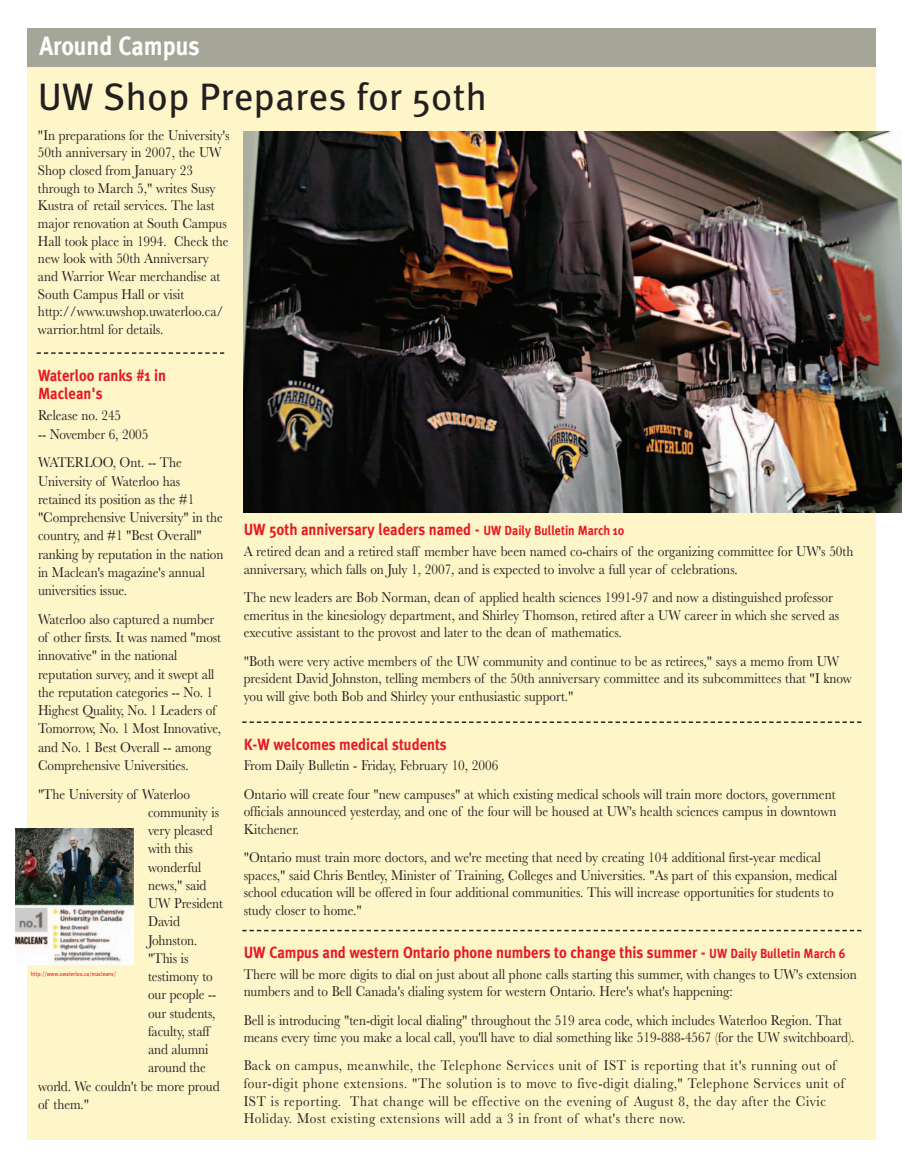
<style>
.page{position:relative;width:905px;height:1165px;background:#fff}
.page>*{position:absolute;margin:0;border:0;box-sizing:border-box;transform-origin:0 0}
.t1{font:38.25px "Meta Pro";color:#231f20}
.t2{font:700 26.4px "Meta Plus";color:#fff;scale:.9 1}
.t3{font:700 16.2px/18.3px "Meta Plus";color:#e51a23;scale:.9 1}
.t4{font:14.7px/17.7px "Baskerville";color:#231f20;scale:.9 1}
.t5{font:14.7px/17.7px "Baskerville";letter-spacing:.045em;color:#231f20;scale:.9 1}
.t6{font:5.85px "Meta Pro";color:#e51a23;scale:.9 1}
.s1{font-size:13.2px}
</style>
<div class="page">
<div style="left:27px;top:28px;width:848px;height:40px;background:#a6a698"></div>
<div style="left:27px;top:68px;width:848px;height:1071px;background:#fef5c9"></div>
<img style="left:243px;top:132px;width:657px;height:380px">
<svg style="left:37px;top:352px;width:187px;height:2px"></svg>
<svg style="left:242px;top:721px;width:619px;height:1px"></svg>
<svg style="left:242px;top:929px;width:619px;height:2px"></svg>
<img style="left:15px;top:828px;width:118px;height:136px">
<h2 class="t2" style="left:39px;top:36px;width:179px">Around Campus</h2>
<h1 class="t1" style="left:38px;top:82px;width:450px">UW Shop Prepares for 50th</h1>
<p class="t4" style="left:38px;top:128px;width:214px">"In preparations for the University's<br>50th anniversary in 2007, the UW<br>Shop closed from January 23 through to March 5," writes Susy<br>Kustra of retail services. The last major renovation at South Campus<br>Hall took place in 1994. Check the new look with 50th Anniversary and Warrior Wear merchandise at<br>South Campus Hall or visit http://www.uwshop.uwaterloo.ca/ warrior.html for details.</p>
<p class="t3" style="left:38px;top:367px;width:144px">Waterloo ranks #1 in<br>Maclean's</p>
<p class="t4" style="left:38px;top:408px;width:124px;line-height:18.3px">Release no. 245<br>-- November 6, 2005</p>
<p class="t4" style="left:38px;top:455px;width:207px;line-height:18.3px">WATERLOO, Ont. -- The<br>University of Waterloo has retained its position as the #1 "Comprehensive University" in the country, and #1 "Best Overall" ranking by reputation in the nation in Maclean's magazine's annual universities issue.</p>
<p class="t4" style="left:38px;top:611px;width:205px;line-height:18.3px">Waterloo also captured a number of other firsts. It was named "most innovative" in the national reputation survey, and it swept all the reputation categories -- No. 1<br>Highest Quality, No. 1 Leaders of<br>Tomorrow, No. 1 Most Innovative, and No. 1 Best Overall -- among<br>Comprehensive Universities.</p>
<p class="t4" style="left:38px;top:786px;width:170px">"The University of Waterloo</p>
<p class="t4" style="left:148px;top:804px;width:80px">community is</p>
<p class="t4" style="left:148px;top:823px;width:73px">very pleased</p>
<p class="t4" style="left:148px;top:841px;width:51px">with this</p>
<p class="t4" style="left:148px;top:859px;width:60px">wonderful</p>
<p class="t4" style="left:148px;top:877px;width:66px">news," said</p>
<p class="t4" style="left:148px;top:896px;width:85px">UW President</p>
<p class="t4" style="left:148px;top:914px;width:37px">David</p>
<p class="t4" style="left:148px;top:932px;width:56px">Johnston.</p>
<p class="t4" style="left:148px;top:950px;width:46px">"This is</p>
<p class="t4" style="left:148px;top:969px;width:73px">testimony to</p>
<p class="t4" style="left:148px;top:987px;width:77px">our people --</p>
<p class="t4" style="left:148px;top:1005px;width:76px">our students,</p>
<p class="t4" style="left:148px;top:1023px;width:70px">faculty, staff</p>
<p class="t4" style="left:148px;top:1041px;width:69px">and alumni</p>
<p class="t4" style="left:148px;top:1060px;width:66px">around the</p>
<p class="t4" style="left:38px;top:1078px;width:203px">world. We couldn't be more proud</p>
<p class="t4" style="left:38px;top:1096px;width:58px">of them."</p>
<p class="t6" style="left:31px;top:971px;width:96px">http://www.uwaterloo.ca/macleans/</p>
<p class="t3" style="left:243px;top:521px;width:424px">UW 50th anniversary leaders named - <span class="s1">UW Daily Bulletin March 10</span></p>
<p class="t4" style="left:243px;top:544px;width:678px">A retired dean and a retired staff member have been named co-chairs of the organizing committee for UW's 50th anniversary, which falls on July 1, 2007, and is expected to involve a full year of celebrations.</p>
<p class="t4" style="left:243px;top:590px;width:663px">The new leaders are Bob Norman, dean of applied health sciences 1991-97 and now a distinguished professor emeritus in the kinesiology department, and Shirley Thomson, retired after a UW career in which she served as executive assistant to the provost and later to the dean of mathematics.</p>
<p class="t4" style="left:243px;top:653px;width:677px">"Both were very active members of the UW community and continue to be as retirees," says a memo from UW president David Johnston, telling members of the 50th anniversary committee and its subcommittees that "I know you will give both Bob and Shirley your enthusiastic support."</p>
<p class="t3" style="left:243px;top:735px;width:227px">K-W welcomes medical students</p>
<p class="t4" style="left:243px;top:753px;width:659px;line-height:28.2px">From Daily Bulletin - Friday, February 10, 2006<br>Ontario will create four "new campuses" at which existing medical schools will train more doctors, government</p>
<p class="t4" style="left:243px;top:804px;width:659px">officials announced yesterday, and one of the four will be housed at UW's health sciences campus in downtown<br>Kitchener.</p>
<p class="t4" style="left:243px;top:850px;width:661px">"Ontario must train more doctors, and we're meeting that need by creating 104 additional first-year medical spaces," said Chris Bentley, Minister of Training, Colleges and Universities. "As part of this expansion, medical school education will be offered in four additional communities. This will increase opportunities for students to study closer to home."</p>
<p class="t3" style="left:243px;top:944px;width:670px">UW Campus and western Ontario phone numbers to change this summer - <span class="s1">UW Daily Bulletin March 6</span></p>
<p class="t4" style="left:243px;top:966px;width:682px">There will be more digits to dial on just about all phone calls starting this summer, with changes to UW's extension numbers and to Bell Canada's dialing system for western Ontario. Here's what's happening:</p>
<p class="t4" style="left:243px;top:1012px;width:680px">Bell is introducing "ten-digit local dialing" throughout the 519 area code, which includes Waterloo Region. That means every time you make a local call, you'll have to dial something like 519-888-4567 (for the UW switchboard).</p>
<p class="t5" style="left:243px;top:1058px;width:668px">Back on campus, meanwhile, the Telephone Services unit of IST is reporting that it's running out of four-digit phone extensions. "The solution is to move to five-digit dialing," Telephone Services unit of IST is reporting. That change will be effective on the evening of August 8, the day after the Civic Holiday. Most existing extensions will add a 3 in front of what's there now.</p>
</div>
